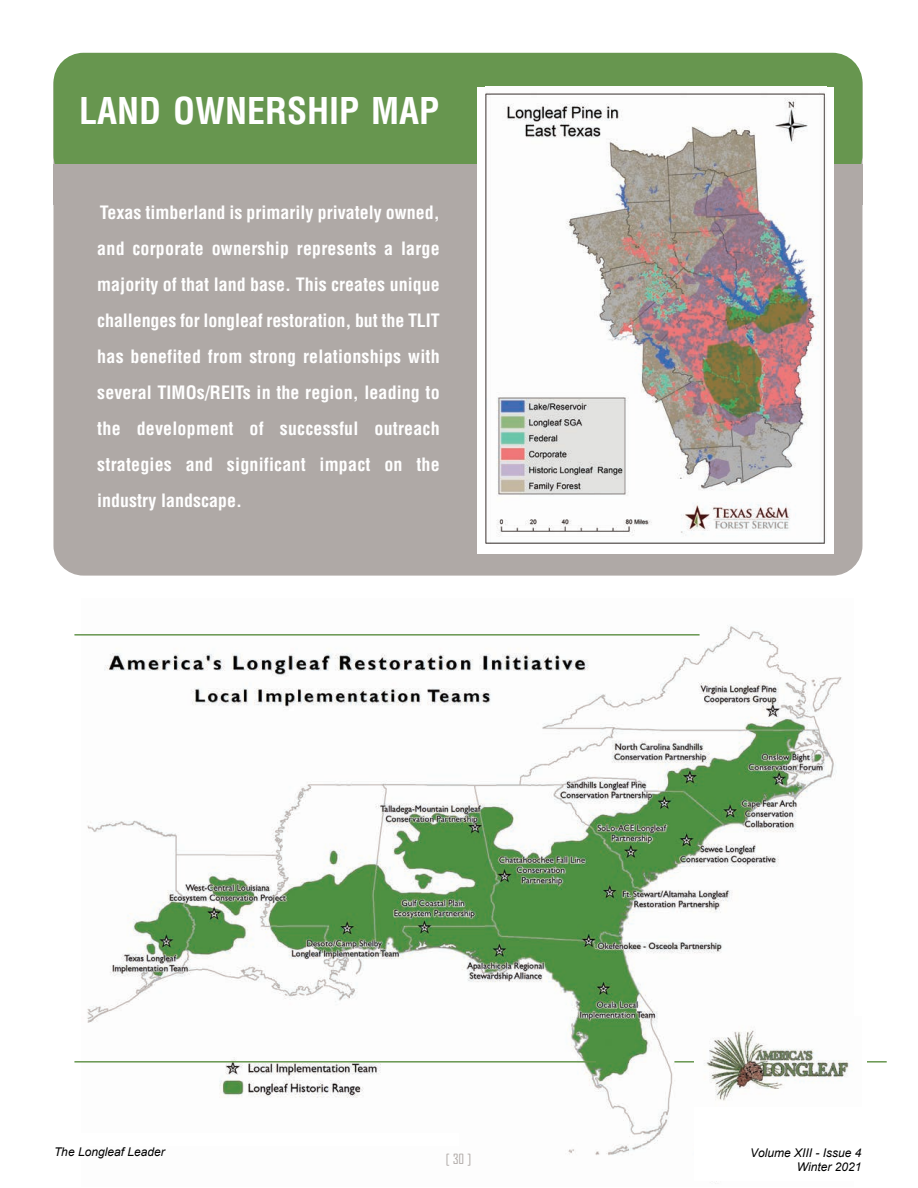
<style>
.page{position:relative;width:918px;height:1188px;background:#fff}
.page>*{position:absolute;margin:0;border:0;box-sizing:border-box;transform-origin:0 0}
.t1{font:700 condensed 36px "Helvetica";color:#fff}
.t2{font:700 condensed 18px/36px "Helvetica";letter-spacing:.01em;color:#fff;text-align:justify}
.t3{font:13.5px "Bureau Agency";color:#afa9a6}
.t4{font:italic 12px/14.4px "Arial";color:#000;text-align:right}
</style>
<div class="page">
<img style="left:87px;top:626px;width:755px;height:556px">
<hr style="left:74px;top:634px;width:626px;height:2px;background:#67964f">
<hr style="left:74px;top:1061px;width:522px;height:2px;background:#67964f">
<hr style="left:674px;top:1061px;width:213px;height:2px;background:#67964f">
<div style="left:694px;top:1017px;width:173px;height:164px;background:#fff"></div>
<img style="left:704px;top:1030px;width:145px;height:71px">
<div style="left:53px;top:56px;width:809px;height:520px;background:#afa9a6;border-radius:30px"></div>
<div style="left:53px;top:53px;width:809px;height:132px;background:#67964f;border-radius:30px"></div>
<div style="left:53px;top:165px;width:809px;height:40px;background:#afa9a6"></div>
<div style="left:53px;top:1133px;width:406px;height:13px;background:#fff"></div>
<div style="left:477px;top:87px;width:356px;height:466px;background:#fff"></div>
<img style="left:485px;top:92px;width:341px;height:451px">
<p class="t1" style="left:79px;top:97px;width:362px">LAND OWNERSHIP MAP</p>
<p class="t2" style="left:97px;top:196px;width:344px">Texas timberland is primarily privately owned, and corporate ownership represents a large majority of that land base. This creates unique challenges for longleaf restoration, but the TLIT has benefited from strong relationships with several TIMOs/REITs in the region, leading to the development of successful outreach strategies and significant impact on the industry landscape.</p>
<p class="t4" style="left:54px;top:1144px;width:112px">The Longleaf Leader</p>
<p class="t4" style="left:750px;top:1146px;width:113px">Volume XIII - Issue 4<br>Winter 2021</p>
<p class="t3" style="left:446px;top:1154px;width:27px">[ 30 ]</p>
</div>
